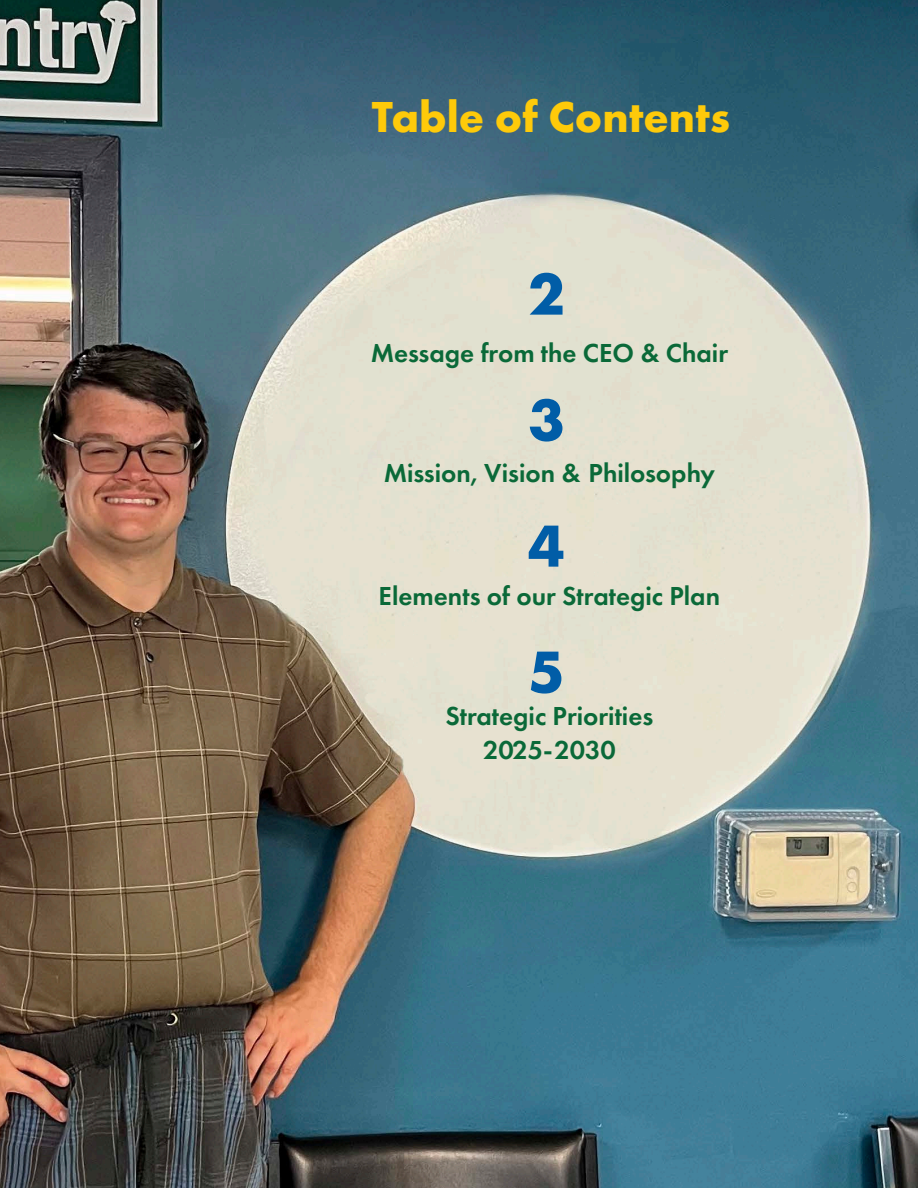
<style>
.page{position:relative;width:918px;height:1188px;background:#fff}
.page>*{position:absolute;margin:0;border:0;box-sizing:border-box;transform-origin:0 0}
.t1{font:700 61.5px "Futura PT";color:#015da7}
.t2{font:700 45px "Futura PT";color:#feca0a}
.t3{font:600 27px/34.5px "Futura PT";color:#0a6938;text-align:center}
</style>
<div class="page">
<img style="left:0;top:0;width:918px;height:1188px">
<p class="t2" style="left:372px;top:88px;width:360px">Table of Contents</p>
<p class="t1" style="left:528px;top:254px;width:38px">2</p>
<p class="t3" style="left:371px;top:335px;width:359px">Message from the CEO &amp; Chair</p>
<p class="t1" style="left:528px;top:380px;width:38px">3</p>
<p class="t3" style="left:384px;top:455px;width:333px">Mission, Vision &amp; Philosophy</p>
<p class="t1" style="left:528px;top:506px;width:38px">4</p>
<p class="t3" style="left:379px;top:578px;width:343px">Elements of our Strategic Plan</p>
<p class="t1" style="left:528px;top:632px;width:38px">5</p>
<p class="t3" style="left:445px;top:698px;width:210px">Strategic Priorities<br>2025-2030</p>
</div>
